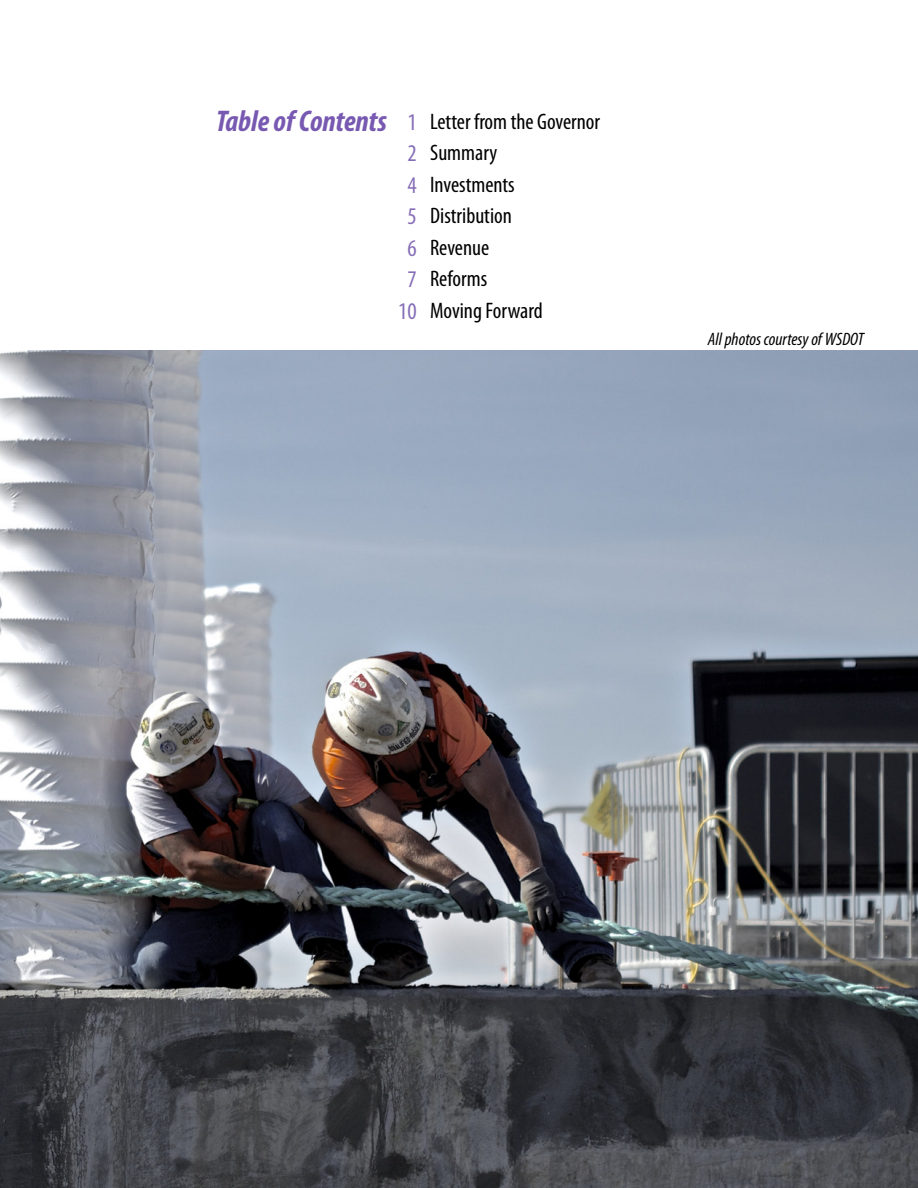
<style>
.page{position:relative;width:918px;height:1188px;background:#fff}
.page>*{position:absolute;margin:0;border:0;box-sizing:border-box;transform-origin:0 0}
.t1{font:italic 700 condensed 30px "Myriad Pro";color:#7859b1}
.t2{font:condensed 22.5px "Myriad Pro";color:#000}
.t3{font:italic condensed 18px "Myriad Pro";color:#000}
.s1{font-size:24px;color:#866eb7}
</style>
<div class="page">
<img style="left:0;top:351px;width:918px;height:837px">
<h1 class="t1" style="left:216px;top:102px;width:172px">Table of Contents</h1>
<p class="t2" style="left:407px;top:108px;width:194px"><span class="s1">1</span> Letter from the Governor</p>
<p class="t2" style="left:407px;top:139px;width:91px"><span class="s1">2</span> Summary</p>
<p class="t2" style="left:407px;top:171px;width:109px"><span class="s1">4</span> Investments</p>
<p class="t2" style="left:407px;top:202px;width:106px"><span class="s1">5</span> Distribution</p>
<p class="t2" style="left:407px;top:234px;width:84px"><span class="s1">6</span> Revenue</p>
<p class="t2" style="left:407px;top:265px;width:81px"><span class="s1">7</span> Reforms</p>
<p class="t2" style="left:398px;top:297px;width:146px"><span class="s1">10</span> Moving Forward</p>
<p class="t3" style="left:708px;top:328px;width:158px">All photos courtesy of WSDOT</p>
</div>
